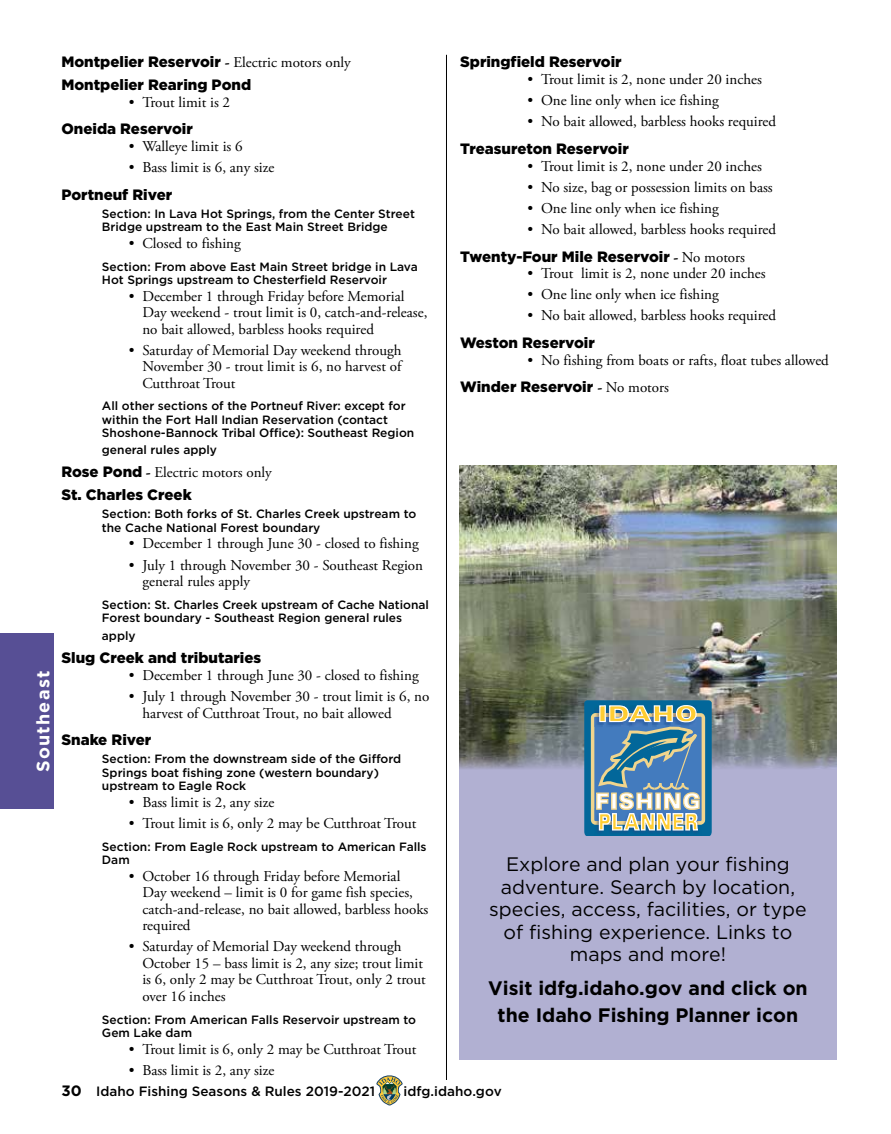
<style>
.page{position:relative;width:891px;height:1134px;background:#fff}
.page>*{position:absolute;margin:0;border:0;box-sizing:border-box;transform-origin:0 0}
.t1{font:19.5px/22.5px "Gotham";color:#000;text-align:center}
.t2{font:700 19.5px/27px "Gotham";color:#000;text-align:center}
.t3{font:700 18px "Gotham";letter-spacing:.07em;color:#fff}
.t4{font:15px/16.5px "Adobe Garamond Pro";color:#000}
.t5{font:900 15px/23.2px "Gotham";color:#000}
.t6{font:500 13.5px "Gotham";color:#000}
.t7{font:500 12px/13.5px "Gotham";color:#000}
.s1{font-family:"Adobe Garamond Pro";font-weight:700}
.s2{font-family:"Adobe Garamond Pro";font-weight:400}
.s3{font-family:"Gotham";font-weight:900}
.s4{font-weight:700}
.s5{font-weight:700;font-size:15px}
</style>
<div class="page">
<svg style="left:376px;top:1075px;width:27px;height:31px"></svg>
<div style="left:0;top:634px;width:54px;height:175px;background:#574f95"></div>
<hr style="left:446px;top:55px;width:1px;height:1025px;background:#000">
<img style="left:459px;top:466px;width:378px;height:277px">
<div style="left:459px;top:743px;width:378px;height:317px;background:#b1b0d2"></div>
<svg style="left:584px;top:700px;width:128px;height:135px;background:#7097a5"></svg>
<p class="t3" style="left:31px;top:772px;width:103px;rotate:-90deg">Southeast</p>
<p class="t5" style="left:61px;top:50px;width:291px">Montpelier Reservoir <span class="s1">-</span> <span class="s2">Electric motors only<br></span>Montpelier Rearing Pond</p>
<p class="t4" style="left:129px;top:94px;width:103px">• Trout limit is 2</p>
<p class="t5" style="left:61px;top:117px;width:133px">Oneida Reservoir</p>
<p class="t4" style="left:129px;top:138px;width:115px">• Walleye limit is 6</p>
<p class="t4" style="left:129px;top:160px;width:147px">• Bass limit is 6, any size</p>
<p class="t5" style="left:61px;top:183px;width:112px">Portneuf River</p>
<p class="t7" style="left:102px;top:207px;width:315px">Section: In Lava Hot Springs, from the Center Street<br>Bridge upstream to the East Main Street Bridge</p>
<p class="t4" style="left:129px;top:235px;width:113px">• Closed to fishing</p>
<p class="t7" style="left:102px;top:259px;width:317px">Section: From above East Main Street bridge in Lava<br>Hot Springs upstream to Chesterfield Reservoir</p>
<p class="t4" style="left:142px;top:288px;width:287px;text-indent:-14px">• December 1 through Friday before Memorial<br>Day weekend - trout limit is 0, catch-and-release, no bait allowed, barbless hooks required</p>
<p class="t4" style="left:142px;top:342px;width:261px;text-align:justify;text-indent:-14px">• Saturday of Memorial Day weekend through November 30 - trout limit is 6, no harvest of Cutthroat Trout</p>
<p class="t7" style="left:102px;top:399px;width:314px">All other sections of the Portneuf River: except for within the Fort Hall Indian Reservation (contact<br>Shoshone-Bannock Tribal Office): Southeast Region</p>
<p class="t7" style="left:102px;top:443px;width:117px">general rules apply</p>
<p class="t4" style="left:61px;top:465px;width:212px"><span class="s3">Rose Pond</span> <span class="s4">-</span> Electric motors only</p>
<p class="t5" style="left:61px;top:483px;width:132px">St. Charles Creek</p>
<p class="t7" style="left:102px;top:507px;width:316px">Section: Both forks of St. Charles Creek upstream to the Cache National Forest boundary</p>
<p class="t4" style="left:129px;top:536px;width:291px">• December 1 through June 30 - closed to fishing</p>
<p class="t4" style="left:142px;top:557px;width:282px;text-indent:-14px">• July 1 through November 30 - Southeast Region general rules apply</p>
<p class="t7" style="left:102px;top:598px;width:329px">Section: St. Charles Creek upstream of Cache National<br>Forest boundary - Southeast Region general rules</p>
<p class="t7" style="left:102px;top:629px;width:35px">apply</p>
<p class="t5" style="left:61px;top:646px;width:201px">Slug Creek and tributaries</p>
<p class="t4" style="left:129px;top:668px;width:291px">• December 1 through June 30 - closed to fishing</p>
<p class="t4" style="left:142px;top:689px;width:288px;text-indent:-14px">• July 1 through November 30 - trout limit is 6, no harvest of Cutthroat Trout, no bait allowed</p>
<p class="t5" style="left:61px;top:728px;width:91px">Snake River</p>
<p class="t7" style="left:102px;top:752px;width:301px">Section: From the downstream side of the Gifford<br>Springs boat fishing zone (western boundary) upstream to Eagle Rock</p>
<p class="t4" style="left:129px;top:795px;width:147px">• Bass limit is 2, any size</p>
<p class="t4" style="left:129px;top:816px;width:289px">• Trout limit is 6, only 2 may be Cutthroat Trout</p>
<p class="t7" style="left:102px;top:840px;width:326px">Section: From Eagle Rock upstream to American Falls<br>Dam</p>
<p class="t4" style="left:142px;top:868px;width:287px;text-indent:-14px">• October 16 through Friday before Memorial<br>Day weekend – limit is 0 for game fish species, catch-and-release, no bait allowed, barbless hooks required</p>
<p class="t4" style="left:142px;top:939px;width:285px;text-indent:-14px">• Saturday of Memorial Day weekend through October 15 – bass limit is 2, any size; trout limit is 6, only 2 may be Cutthroat Trout, only 2 trout over 16 inches</p>
<p class="t7" style="left:102px;top:1012px;width:316px">Section: From American Falls Reservoir upstream to<br>Gem Lake dam</p>
<p class="t4" style="left:129px;top:1041px;width:289px">• Trout limit is 6, only 2 may be Cutthroat Trout</p>
<p class="t4" style="left:129px;top:1062px;width:147px">• Bass limit is 2, any size</p>
<p class="t5" style="left:460px;top:50px;width:163px">Springfield Reservoir</p>
<p class="t4" style="left:528px;top:72px;width:236px">• Trout limit is 2, none under 20 inches</p>
<p class="t4" style="left:528px;top:93px;width:193px">• One line only when ice fishing</p>
<p class="t4" style="left:528px;top:114px;width:250px">• No bait allowed, barbless hooks required</p>
<p class="t5" style="left:460px;top:137px;width:170px">Treasureton Reservoir</p>
<p class="t4" style="left:528px;top:158px;width:236px">• Trout limit is 2, none under 20 inches</p>
<p class="t4" style="left:528px;top:179px;width:247px">• No size, bag or possession limits on bass</p>
<p class="t4" style="left:528px;top:200px;width:193px">• One line only when ice fishing</p>
<p class="t4" style="left:528px;top:221px;width:250px">• No bait allowed, barbless hooks required</p>
<p class="t5" style="left:460px;top:245px;width:286px">Twenty-Four Mile Reservoir <span class="s1">-</span> <span class="s2">No motors</span></p>
<p class="t4" style="left:528px;top:266px;width:240px">• Trout limit is 2, none under 20 inches</p>
<p class="t4" style="left:528px;top:287px;width:193px">• One line only when ice fishing</p>
<p class="t4" style="left:528px;top:308px;width:250px">• No bait allowed, barbless hooks required</p>
<p class="t5" style="left:460px;top:331px;width:136px">Weston Reservoir</p>
<p class="t4" style="left:528px;top:352px;width:303px">• No fishing from boats or rafts, float tubes allowed</p>
<p class="t5" style="left:460px;top:375px;width:210px">Winder Reservoir <span class="s1">-</span> <span class="s2">No motors</span></p>
<h1 class="t1" style="left:489px;top:853px;width:319px">Explore and plan your fishing adventure. Search by location, species, access, facilities, or type of fishing experience. Links to maps and more!</h1>
<h1 class="t2" style="left:488px;top:974px;width:321px">Visit idfg.idaho.gov and click on the Idaho Fishing Planner icon</h1>
<p class="t6" style="left:61px;top:1082px;width:315px"><span class="s5">30</span> Idaho Fishing Seasons &amp; Rules 2019-2021</p>
<p class="t6" style="left:404px;top:1082px;width:100px">idfg.idaho.gov</p>
</div>
